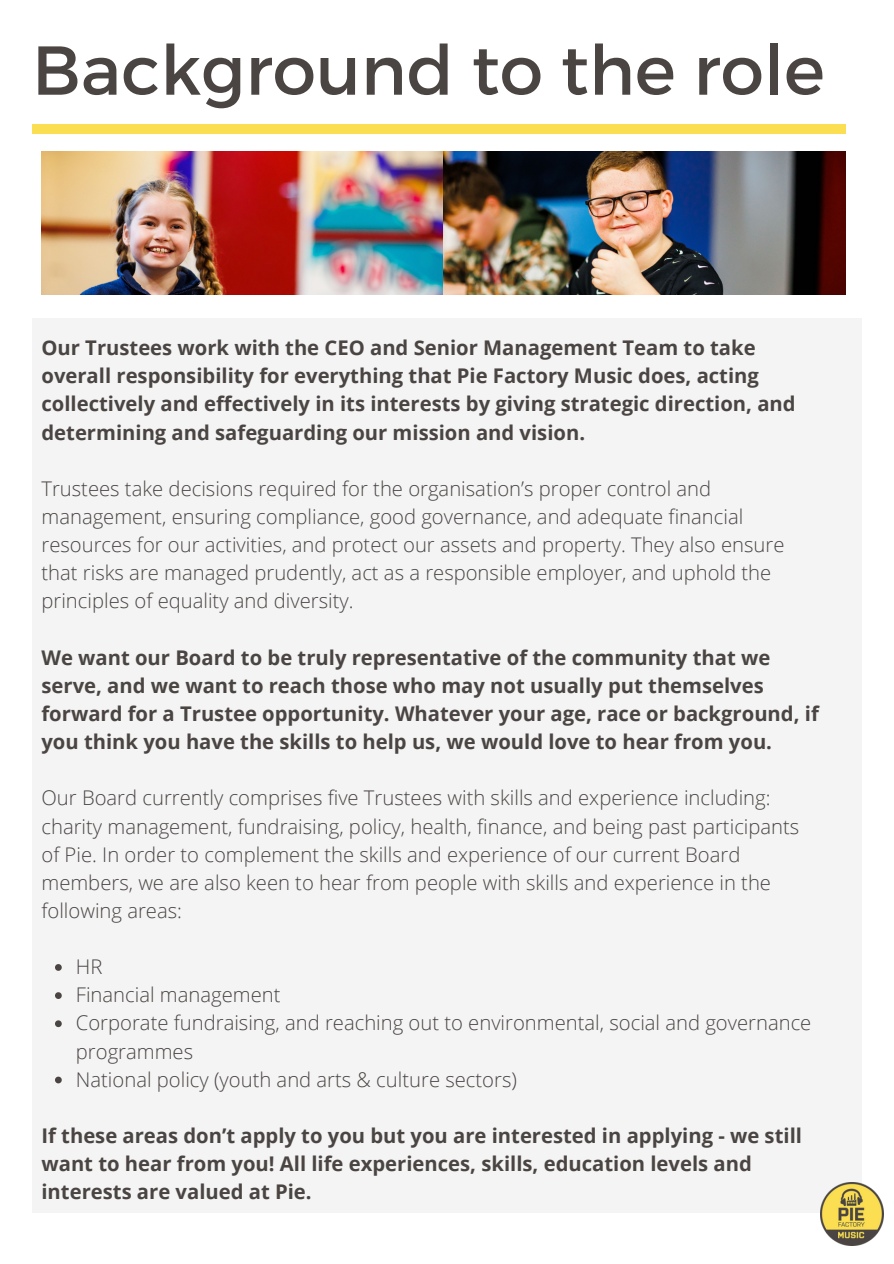
<style>
.page{position:relative;width:894px;height:1264px;background:#fff}
.page>*{position:absolute;margin:0;border:0;box-sizing:border-box;transform-origin:0 0}
.t1{font:69px "Montserrat";color:#4a4543}
.t2{font:300 20.25px/28.2px "Open Sans";color:#4a4543}
.t3{font:700 20.25px/28.2px "Open Sans";color:#4a4543}
</style>
<div class="page">
<div style="left:32px;top:124px;width:813px;height:10px;background:#fcde52"></div>
<div style="left:32px;top:318px;width:829px;height:894px;background:#f4f4f4"></div>
<svg style="left:55px;top:964px;width:7px;height:6px"></svg>
<svg style="left:55px;top:992px;width:7px;height:6px"></svg>
<svg style="left:55px;top:1020px;width:7px;height:7px"></svg>
<svg style="left:55px;top:1076px;width:7px;height:7px"></svg>
<img style="left:820px;top:1182px;width:63px;height:63px">
<img style="left:41px;top:151px;width:804px;height:143px">
<h1 class="t1" style="left:32px;top:25px;width:794px">Background to the role</h1>
<p class="t3" style="left:41px;top:333px;width:755px">Our Trustees work with the CEO and Senior Management Team to take overall responsibility for everything that Pie Factory Music does, acting collectively and effectively in its interests by giving strategic direction, and determining and safeguarding our mission and vision.</p>
<p class="t2" style="left:41px;top:474px;width:744px">Trustees take decisions required for the organisation’s proper control and management, ensuring compliance, good governance, and adequate financial resources for our activities, and protect our assets and property. They also ensure that risks are managed prudently, act as a responsible employer, and uphold the principles of equality and diversity.</p>
<h2 class="t3" style="left:41px;top:642px;width:778px">We want our Board to be truly representative of the community that we serve, and we want to reach those who may not usually put themselves forward for a Trustee opportunity. Whatever your age, race or background, if you think you have the skills to help us, we would love to hear from you.</h2>
<p class="t2" style="left:41px;top:783px;width:759px">Our Board currently comprises five Trustees with skills and experience including: charity management, fundraising, policy, health, finance, and being past participants of Pie. In order to complement the skills and experience of our current Board members, we are also keen to hear from people with skills and experience in the following areas:</p>
<h2 class="t2" style="left:76px;top:952px;width:28px">HR</h2>
<p class="t2" style="left:76px;top:980px;width:206px">Financial management</p>
<p class="t2" style="left:76px;top:1008px;width:736px">Corporate fundraising, and reaching out to environmental, social and governance programmes</p>
<p class="t2" style="left:76px;top:1064px;width:442px">National policy (youth and arts &amp; culture sectors)</p>
<p class="t3" style="left:41px;top:1121px;width:761px">If these areas don’t apply to you but you are interested in applying - we still want to hear from you! All life experiences, skills, education levels and interests are valued at Pie.</p>
</div>
